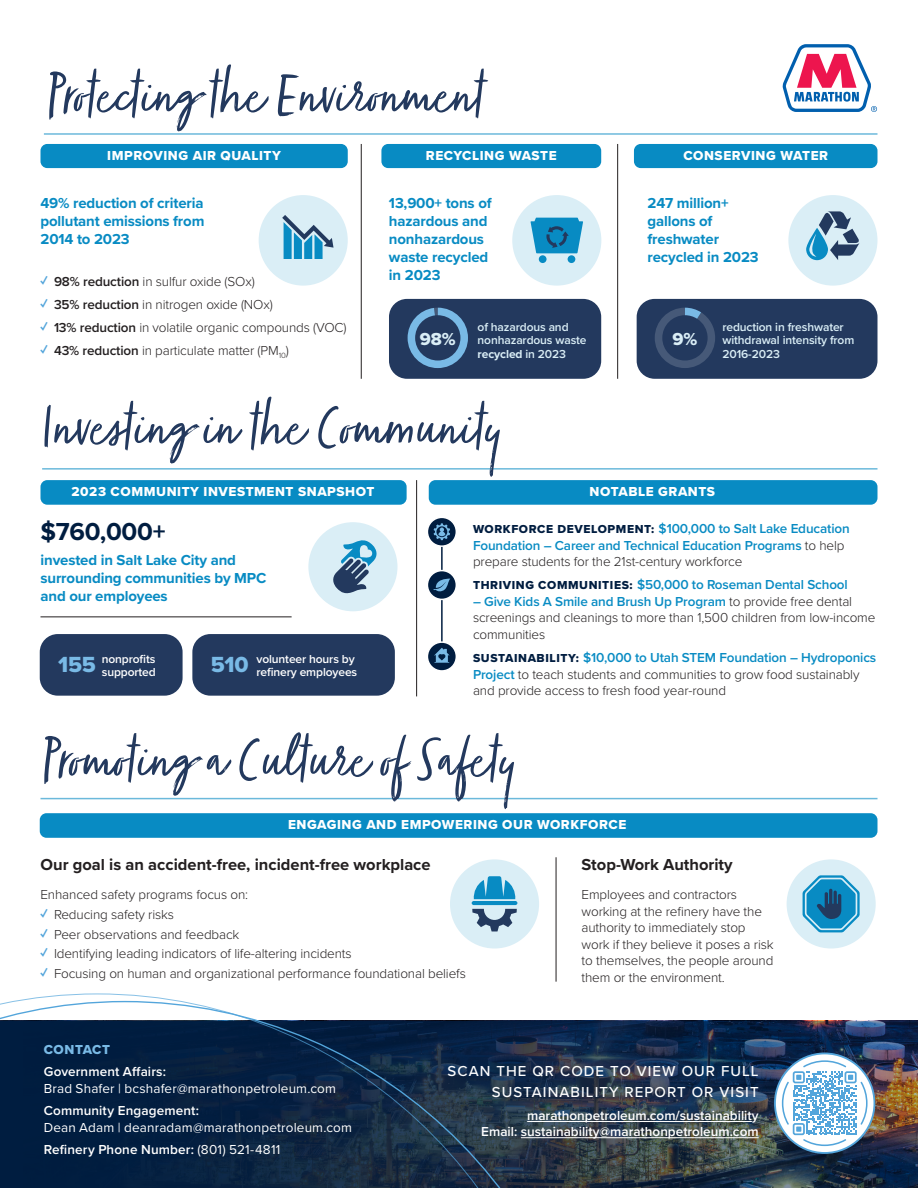
<style>
.page{position:relative;width:918px;height:1188px;background:#fff}
.page>*{position:absolute;margin:0;border:0;box-sizing:border-box;transform-origin:0 0}
.t1{font:64.5px "Zooja Light Pro";color:#23395e}
.body{font:700 25.5px "Proxima Nova";letter-spacing:-.01em;color:#001d40}
.body-2{font:22.65px "Proxima Nova Extrabld";letter-spacing:-.01em;color:#79bae6}
.body-3{font:18px "Proxima Nova Extrabld";color:#daeef6}
.t2{font:700 16.5px "Proxima Nova";color:#231f20}
.big_highlight_text{font:700 15px/18px "Proxima Nova";letter-spacing:-.01em;color:#088bc3}
.body-4{font:700 15px/18px "Proxima Nova";letter-spacing:-.01em;color:#088bc3}
.body-5{font:500 15px/21px "Proxima Nova";letter-spacing:.07em;color:#fff;text-align:right}
.body-6{font:300 13.5px/16.5px "Proxima Nova";letter-spacing:-.01em;color:#231f20}
.bullets{font:300 13.5px/16.5px "Proxima Nova";letter-spacing:-.01em;color:#231f20}
.bullets-2{font:600 13.5px/16.5px "Proxima Nova";letter-spacing:-.01em;color:#088bc3}
.t3{font:13.5px "Proxima Nova Extrabld";letter-spacing:.04em;color:#fff}
.t4{font:13.5px/16.2px "Proxima Nova";letter-spacing:.01em;color:#fff}
.body-7{font:600 13.5px/16.2px "Proxima Nova";color:#fff;text-align:right}
.t5{font:13.5px "Proxima Nova Extrabld";letter-spacing:.04em;color:#79bae6}
.body-8{font:600 12px/13.5px "Proxima Nova";letter-spacing:-.01em;color:#daeef6}
.body-9{font:600 12px "Proxima Nova";letter-spacing:-.01em;color:#fff}
.s1{font-family:"Proxima Nova Cond";font-weight:900;color:#53a5db}
.s2{font-weight:600}
.s3{font-weight:700}
.s4{font-family:"Proxima Nova Extrabld";font-weight:400;font-size:12px;color:#001d40}
.s5{font-weight:300;color:#231f20}
.s6{font-weight:600;color:#088bc3}
.s7{font-weight:400}
</style>
<div class="page">
<div style="left:389px;top:299px;width:212px;height:80px;background:#23395e;border-radius:18px"></div>
<div style="left:40px;top:144px;width:308px;height:24px;background:#088bc3;border-radius:7px"></div>
<div style="left:381px;top:144px;width:220px;height:24px;background:#088bc3;border-radius:7px"></div>
<div style="left:634px;top:144px;width:244px;height:24px;background:#088bc3;border-radius:7px"></div>
<hr style="left:44px;top:133px;width:834px;height:2px;background:#6bb9db">
<hr style="left:42px;top:468px;width:836px;height:2px;background:#6bb9db">
<hr style="left:40px;top:798px;width:838px;height:1px;background:#6bb9db">
<div style="left:40px;top:480px;width:367px;height:25px;background:#088bc3;border-radius:7px"></div>
<div style="left:429px;top:480px;width:449px;height:25px;background:#088bc3;border-radius:7px"></div>
<img style="left:601px;top:1021px;width:317px;height:167px">
<div style="left:637px;top:299px;width:241px;height:80px;background:#23395e;border-radius:18px"></div>
<div style="left:40px;top:634px;width:143px;height:62px;background:#23395e;border-radius:18px"></div>
<div style="left:192px;top:634px;width:203px;height:62px;background:#23395e;border-radius:18px"></div>
<div style="left:40px;top:813px;width:838px;height:25px;background:#088bc3;border-radius:7px"></div>
<hr style="left:416px;top:480px;width:1px;height:216px;background:#231f20">
<hr style="left:361px;top:144px;width:1px;height:235px;background:#231f20">
<div style="left:788px;top:195px;width:89px;height:91px;background:#daeef6;border-radius:50%"></div>
<hr style="left:617px;top:144px;width:1px;height:235px;background:#231f20">
<div style="left:512px;top:195px;width:89px;height:91px;background:#daeef6;border-radius:50%"></div>
<svg style="left:531px;top:218px;width:52px;height:35px;background:#1f8ebf"></svg>
<div style="left:539px;top:255px;width:8px;height:8px;background:#088bc3;border-radius:50%"></div>
<div style="left:568px;top:255px;width:7px;height:8px;background:#088bc3;border-radius:50%"></div>
<svg style="left:782px;top:44px;width:95px;height:68px"></svg>
<div style="left:308px;top:522px;width:90px;height:89px;background:#daeef6;border-radius:50%"></div>
<svg style="left:333px;top:540px;width:44px;height:54px"></svg>
<hr style="left:40px;top:617px;width:252px;height:1px;background:#231f20">
<hr style="left:556px;top:857px;width:1px;height:125px;background:#231f20">
<div style="left:450px;top:859px;width:89px;height:90px;background:#daeef6;border-radius:50%"></div>
<svg style="left:472px;top:876px;width:45px;height:55px"></svg>
<div style="left:787px;top:859px;width:89px;height:90px;background:#daeef6;border-radius:50%"></div>
<svg style="left:803px;top:875px;width:57px;height:57px"></svg>
<svg style="left:775px;top:1053px;width:99px;height:100px"></svg>
<div style="left:774px;top:1053px;width:101px;height:101px;border:2px solid #53a5db;border-radius:50%"></div>
<svg style="left:782px;top:1060px;width:86px;height:86px"></svg>
<svg style="left:806px;top:228px;width:22px;height:32px"></svg>
<svg style="left:809px;top:211px;width:51px;height:49px"></svg>
<hr style="left:527px;top:1121px;width:225px;height:1px;background:#fff">
<hr style="left:521px;top:1137px;width:238px;height:1px;background:#fff">
<svg style="left:408px;top:308px;width:60px;height:60px"></svg>
<svg style="left:655px;top:308px;width:60px;height:60px"></svg>
<div style="left:259px;top:195px;width:89px;height:91px;background:#daeef6;border-radius:50%"></div>
<svg style="left:282px;top:215px;width:52px;height:44px"></svg>
<svg style="left:574px;top:1020px;width:27px;height:168px;background:#28384a"></svg>
<svg style="left:0;top:994px;width:574px;height:194px;background:#2d435c"></svg>
<hr style="left:441px;top:525px;width:2px;height:136px;background:#001d40">
<div style="left:427px;top:571px;width:29px;height:28px;background:#001d40;border-radius:50%"></div>
<svg style="left:433px;top:579px;width:17px;height:13px"></svg>
<div style="left:427px;top:570px;width:30px;height:30px;border:2px solid #fff;border-radius:50%"></div>
<div style="left:427px;top:642px;width:29px;height:29px;background:#001d40;border-radius:50%"></div>
<svg style="left:434px;top:648px;width:15px;height:15px"></svg>
<div style="left:427px;top:641px;width:30px;height:31px;border:2px solid #fff;border-radius:50%"></div>
<svg style="left:427px;top:517px;width:29px;height:29px"></svg>
<svg style="left:434px;top:523px;width:16px;height:17px"></svg>
<div style="left:427px;top:517px;width:30px;height:30px;border:2px solid #fff;border-radius:50%"></div>
<p class="t1" style="left:45px;top:59px;width:438px">Protecting the Environment</p>
<p class="t3" style="left:107px;top:145px;width:175px">IMPROVING AIR QUALITY</p>
<p class="big_highlight_text" style="left:40px;top:194px;width:165px;text-align:justify">49% reduction of criteria pollutant emissions from 2014 to 2023</p>
<p class="body-6" style="left:40px;top:272px;width:216px"><span class="s1">✓</span> <span class="s2">98% reduction</span> in sulfur oxide (SOx)</p>
<p class="body-6" style="left:40px;top:296px;width:234px"><span class="s1">✓</span> <span class="s2">35% reduction</span> in nitrogen oxide (NOx)</p>
<p class="body-6" style="left:40px;top:319px;width:308px"><span class="s1">✓</span> <span class="s2">13% reduction</span> in volatile organic compounds (VOC)</p>
<p class="body-6" style="left:40px;top:342px;width:250px"><span class="s1">✓</span> <span class="s2">43% reduction</span> in particulate matter (PM<sub>10</sub>)</p>
<p class="t3" style="left:426px;top:145px;width:132px">RECYCLING WASTE</p>
<p class="t3" style="left:683px;top:145px;width:146px">CONSERVING WATER</p>
<p class="big_highlight_text" style="left:389px;top:194px;width:104px">13,900+ tons of hazardous and nonhazardous waste recycled in 2023</p>
<p class="big_highlight_text" style="left:648px;top:194px;width:113px">247 million+ gallons of freshwater recycled in 2023</p>
<p class="body-3" style="left:420px;top:326px;width:37px">98%</p>
<p class="body-8" style="left:478px;top:319px;width:111px">of hazardous and nonhazardous waste <span class="s3">recycled</span> in 2023</p>
<p class="body-3" style="left:673px;top:326px;width:26px">9%</p>
<p class="body-8" style="left:722px;top:319px;width:133px">reduction in freshwater withdrawal intensity from<br>2016-2023</p>
<p class="t1" style="left:40px;top:391px;width:463px">Investing in the Community</p>
<p class="t3" style="left:72px;top:482px;width:304px">2023 COMMUNITY INVESTMENT SNAPSHOT</p>
<p class="t3" style="left:590px;top:482px;width:127px">NOTABLE GRANTS</p>
<p class="body" style="left:40px;top:512px;width:127px">$760,000+</p>
<p class="body-4" style="left:40px;top:550px;width:227px">invested in Salt Lake City and surrounding communities by MPC and our employees</p>
<p class="body-9" style="left:102px;top:650px;width:55px">nonprofits</p>
<p class="body-2" style="left:58px;top:647px;width:39px">155</p>
<p class="body-9" style="left:102px;top:663px;width:55px">supported</p>
<p class="body-2" style="left:211px;top:647px;width:39px">510</p>
<p class="body-9" style="left:256px;top:650px;width:100px">volunteer hours by</p>
<p class="body-9" style="left:256px;top:663px;width:102px">refinery employees</p>
<p class="bullets-2" style="left:473px;top:520px;width:378px"><span class="s4">WORKFORCE DEVELOPMENT:</span> $100,000 to Salt Lake Education<br>Foundation – Career and Technical Education Programs <span class="s5">to help prepare students for the 21st-century workforce</span></p>
<p class="bullets-2" style="left:473px;top:576px;width:376px"><span class="s4">THRIVING COMMUNITIES:</span> $50,000 to Roseman Dental School</p>
<p class="bullets" style="left:473px;top:592px;width:404px"><span class="s6">– Give Kids A Smile and Brush Up Program</span> to provide free dental screenings and cleanings to more than 1,500 children from low-income communities</p>
<p class="bullets" style="left:473px;top:649px;width:405px"><span class="s4">SUSTAINABILITY:</span> <span class="s6">$10,000 to Utah STEM Foundation – Hydroponics<br>Project</span> to teach students and communities to grow food sustainably and provide access to fresh food year-round</p>
<p class="t1" style="left:40px;top:724px;width:477px">Promoting a Culture of Safety</p>
<p class="t3" style="left:288px;top:815px;width:340px">ENGAGING AND EMPOWERING OUR WORKFORCE</p>
<p class="t2" style="left:40px;top:853px;width:392px">Our goal is an accident-free, incident-free workplace</p>
<p class="t2" style="left:582px;top:852px;width:153px">Stop-Work Authority</p>
<p class="body-6" style="left:40px;top:886px;width:209px">Enhanced safety programs focus on:</p>
<p class="body-6" style="left:40px;top:905px;width:135px"><span class="s1">✓</span> Reducing safety risks</p>
<p class="body-6" style="left:40px;top:925px;width:200px"><span class="s1">✓</span> Peer observations and feedback</p>
<p class="body-6" style="left:40px;top:945px;width:313px"><span class="s1">✓</span> Identifying leading indicators of life-altering incidents</p>
<p class="body-6" style="left:40px;top:965px;width:427px"><span class="s1">✓</span> Focusing on human and organizational performance foundational beliefs</p>
<p class="body-6" style="left:582px;top:886px;width:194px">Employees and contractors working at the refinery have the authority to immediately stop work if they believe it poses a risk to themselves, the people around them or the environment.</p>
<p class="t5" style="left:44px;top:1039px;width:68px">CONTACT</p>
<p class="t4" style="left:44px;top:1063px;width:294px"><span class="s2">Government Affairs:<br></span>Brad Shafer | bcshafer@marathonpetroleum.com</p>
<p class="t4" style="left:44px;top:1102px;width:310px"><span class="s2">Community Engagement:<br></span>Dean Adam | deanradam@marathonpetroleum.com</p>
<p class="body-7" style="left:44px;top:1141px;width:238px">Refinery Phone Number: <span class="s7">(801) 521-4811</span></p>
<p class="body-5" style="left:448px;top:1060px;width:313px">SCAN THE QR CODE TO VIEW OUR FULL<br>SUSTAINABILITY REPORT OR VISIT</p>
<p class="body-7" style="left:481px;top:1107px;width:279px">marathonpetroleum.com/sustainability<br>Email: sustainability@marathonpetroleum.com</p>
</div>
